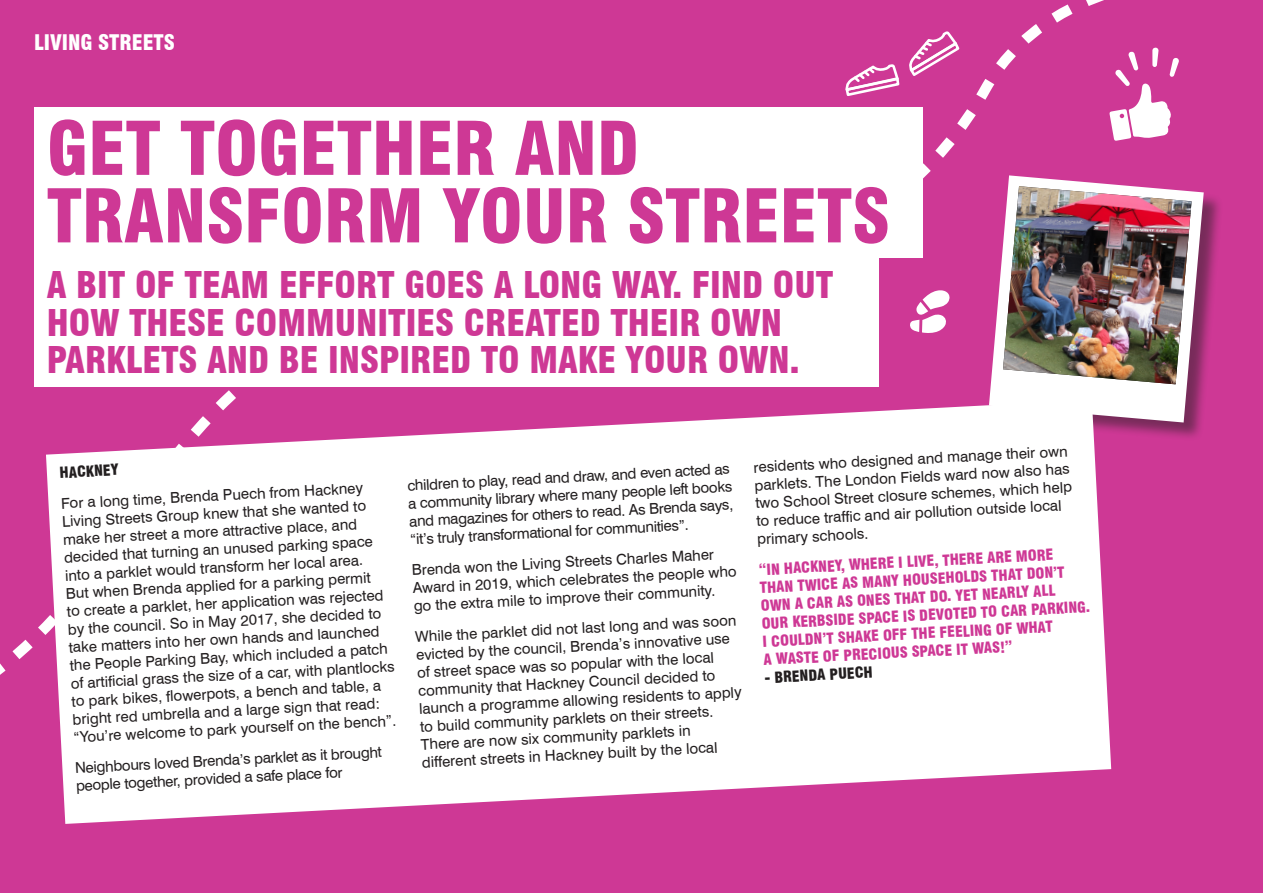
<style>
.page{position:relative;width:1263px;height:893px;background:#ce3895}
.page>*{position:absolute;margin:0;border:0;box-sizing:border-box;transform-origin:0 0}
.t1{font:900 condensed 72px/67.5px "Swiss 721 BT";color:#ce3895}
.t2{font:900 condensed 36px/37.5px "Swiss 721 BT";color:#ce3895}
.t3{font:900 condensed 21px "Swiss 721 BT";color:#fff}
.Body_Text{font:15px/18px "Swiss 721 BT";color:#231f20}
.Body_Text-2{font:900 condensed 15px/18px "Swiss 721 BT";color:#ce3895}
.Body_Text-3{font:900 condensed 15px "Swiss 721 BT";color:#231f20}
</style>
<div class="page">
<svg style="left:845px;top:64px;width:55px;height:32px"></svg>
<svg style="left:909px;top:32px;width:51px;height:44px"></svg>
<svg style="left:910px;top:290px;width:40px;height:43px"></svg>
<svg style="left:985px;top:0;width:194px;height:141px"></svg>
<div style="left:34px;top:107px;width:889px;height:151px;background:#fff"></div>
<div style="left:34px;top:258px;width:844px;height:129px;background:#fff"></div>
<div style="left:990px;top:177px;width:233px;height:265px;background:#231f20;opacity:.5"></div>
<svg style="left:989px;top:175px;width:215px;height:247px;fill:#fff"></svg>
<img style="left:1003px;top:186px;width:188px;height:198px">
<svg style="left:46px;top:400px;width:1065px;height:424px;background:#f8e3f0"></svg>
<p class="t3" style="left:34px;top:30px;width:142px">LIVING STREETS</p>
<p class="t1" style="left:47px;top:115px;width:845px">GET TOGETHER AND<br>TRANSFORM YOUR STREETS</p>
<p class="t2" style="left:47px;top:266px;width:788px">A BIT OF TEAM EFFORT GOES A LONG WAY. FIND OUT<br>HOW THESE COMMUNITIES CREATED THEIR OWN<br>PARKLETS AND BE INSPIRED TO MAKE YOUR OWN.</p>
<p class="Body_Text-3" style="left:59px;top:464px;width:60px;rotate:-3deg">HACKNEY</p>
<p class="Body_Text" style="left:61px;top:494px;width:326px;rotate:-3deg">For a long time, Brenda Puech from Hackney Living Streets Group knew that she wanted to make her street a more attractive place, and decided that turning an unused parking space into a parklet would transform her local area.<br>But when Brenda applied for a parking permit<br>to create a parklet, her application was rejected by the council. So in May 2017, she decided to take matters into her own hands and launched the People Parking Bay, which included a patch of artificial grass the size of a car, with plantlocks to park bikes, flowerpots, a bench and table, a bright red umbrella and a large sign that read: “You’re welcome to park yourself on the bench”.</p>
<p class="Body_Text" style="left:75px;top:759px;width:309px;rotate:-3deg">Neighbours loved Brenda’s parklet as it brought people together, provided a safe place for</p>
<p class="Body_Text" style="left:407px;top:476px;width:326px;text-align:justify;rotate:-3deg">children to play, read and draw, and even acted as a community library where many people left books and magazines for others to read. As Brenda says, “it’s truly transformational for communities”.</p>
<p class="Body_Text" style="left:411px;top:561px;width:326px;rotate:-3deg">Brenda won the Living Streets Charles Maher<br>Award in 2019, which celebrates the people who go the extra mile to improve their community.</p>
<p class="Body_Text" style="left:415px;top:627px;width:324px;rotate:-3deg">While the parklet did not last long and was soon evicted by the council, Brenda’s innovative use of street space was so popular with the local community that Hackney Council decided to launch a programme allowing residents to apply to build community parklets on their streets.<br>There are now six community parklets in different streets in Hackney built by the local</p>
<p class="Body_Text" style="left:753px;top:458px;width:318px;rotate:-3deg">residents who designed and manage their own parklets. The London Fields ward now also has two School Street closure schemes, which help to reduce traffic and air pollution outside local primary schools.</p>
<p class="Body_Text-2" style="left:758px;top:561px;width:330px;rotate:-3deg">“IN HACKNEY, WHERE I LIVE, THERE ARE MORE THAN TWICE AS MANY HOUSEHOLDS THAT DON’T OWN A CAR AS ONES THAT DO. YET NEARLY ALL<br>OUR KERBSIDE SPACE IS DEVOTED TO CAR PARKING.<br>I COULDN’T SHAKE OFF THE FEELING OF WHAT<br>A WASTE OF PRECIOUS SPACE IT WAS!”</p>
<p class="Body_Text-3" style="left:764px;top:669px;width:110px;rotate:-3deg">- BRENDA PUECH</p>
</div>
